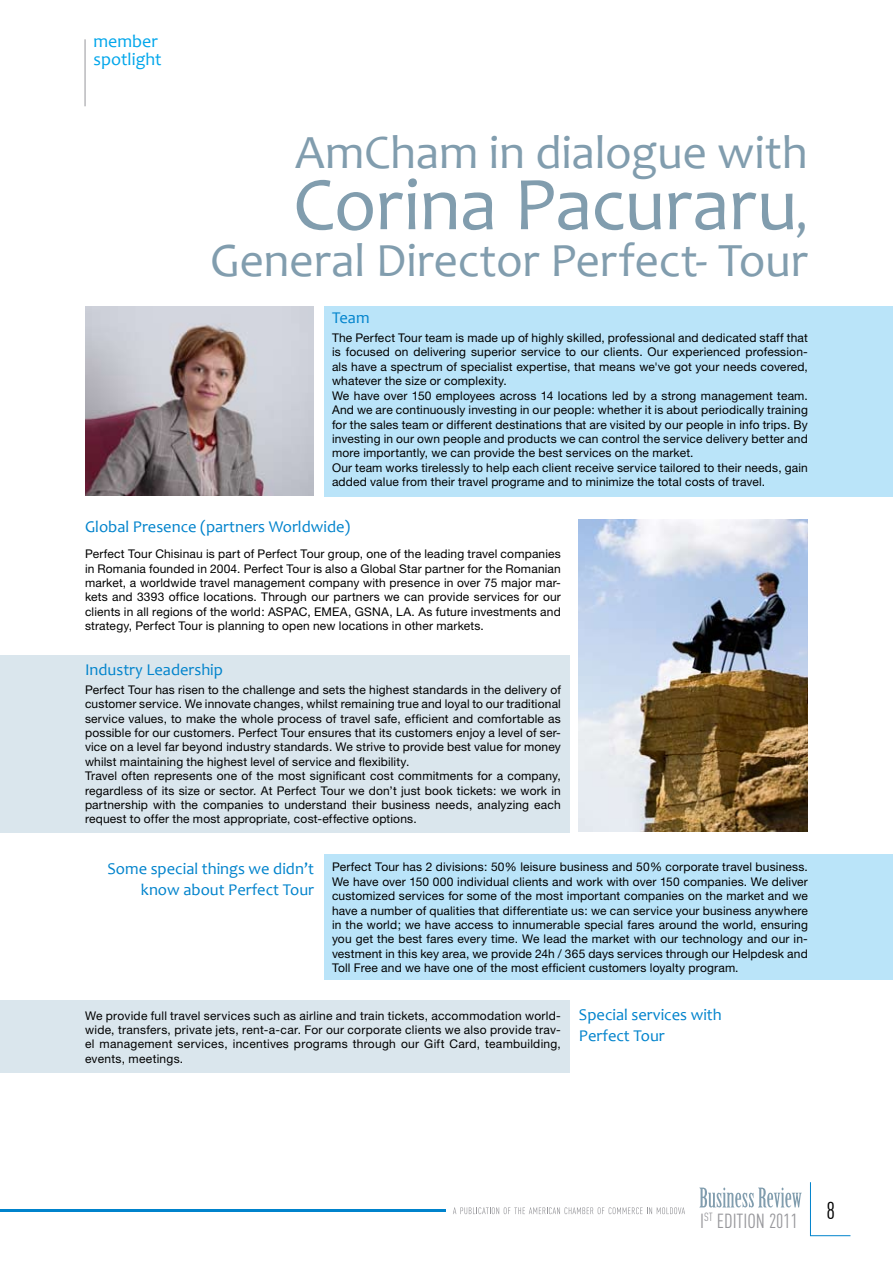
<style>
.page{position:relative;width:893px;height:1263px;background:#fff}
.page>*{position:absolute;margin:0;border:0;box-sizing:border-box;transform-origin:0 0}
.t1{font:76.5px "Candara";letter-spacing:-.01em;color:#819dae}
.t2{font:48px "Candara";letter-spacing:-.005em;color:#819dae}
.t3{font:20.1px "DIN Cond";color:#97979b}
.t4{font:18px/18px "Candara";color:#00a6eb}
.t5{font:16.5px/21px "Candara";color:#0083cc;text-align:right}
.t6{font:12px/14.4px "Helvetica Neue CE";letter-spacing:.015em;color:#000;text-align:justify}
.s1{font-size:48px}
</style>
<div class="page">
<hr style="left:0;top:1210px;width:445px;height:2px;background:#0083cc">
<svg style="left:453px;top:1207px;width:232px;height:7px"></svg>
<svg style="left:810px;top:1182px;width:40px;height:54px"></svg>
<svg style="left:699px;top:1187px;width:103px;height:20px"></svg>
<hr style="left:85px;top:39px;width:1px;height:67px;background:#97979b">
<div style="left:0;top:656px;width:569px;height:177px;background:#dae6ed"></div>
<div style="left:0;top:1000px;width:569px;height:72px;background:#dae6ed"></div>
<div style="left:325px;top:306px;width:568px;height:191px;background:#bae4f9"></div>
<div style="left:325px;top:854px;width:568px;height:125px;background:#bae4f9"></div>
<img style="left:579px;top:520px;width:228px;height:312px">
<img style="left:85px;top:307px;width:228px;height:188px">
<h3 class="t4" style="left:94px;top:32px;width:70px">member spotlight</h3>
<h2 class="t2" style="left:295px;top:122px;width:514px">AmCham in dialogue with</h2>
<h1 class="t1" style="left:293px;top:156px;width:516px">Corina Pacuraru<span class="s1">,</span></h1>
<h2 class="t2" style="left:210px;top:230px;width:599px">General Director Perfect- Tour</h2>
<h3 class="t5" style="left:332px;top:307px;width:39px">Team</h3>
<p class="t6" style="left:332px;top:331px;width:477px;text-align:left">The Perfect Tour team is made up of highly skilled, professional and dedicated staff that is focused on delivering superior service to our clients. Our experienced profession&shy;als have a spectrum of specialist expertise, that means we've got your needs covered, whatever the size or complexity.<br>We have over 150 employees across 14 locations led by a strong management team.<br>And we are continuously investing in our people: whether it is about periodically training for the sales team or different destinations that are visited by our people in info trips. By investing in our own people and products we can control the service delivery better and more importantly, we can provide the best services on the market.<br>Our team works tirelessly to help each client receive service tailored to their needs, gain added value from their travel programe and to minimize the total costs of travel.</p>
<h3 class="t5" style="left:85px;top:516px;width:267px">Global Presence (partners Worldwide)</h3>
<p class="t6" style="left:85px;top:547px;width:477px">Perfect Tour Chisinau is part of Perfect Tour group, one of the leading travel companies in Romania founded in 2004. Perfect Tour is also a Global Star partner for the Romanian market, a worldwide travel management company with presence in over 75 major mar&shy;kets and 3393 office locations. Through our partners we can provide services for our clients in all regions of the world: ASPAC, EMEA, GSNA, LA. As future investments and strategy, Perfect Tour is planning to open new locations in other markets.</p>
<h3 class="t5" style="left:85px;top:659px;width:140px">Industry Leadership</h3>
<p class="t6" style="left:85px;top:682px;width:477px;text-align:left">Perfect Tour has risen to the challenge and sets the highest standards in the delivery of customer service. We innovate changes, whilst remaining true and loyal to our traditional service values, to make the whole process of travel safe, efficient and comfortable as possible for our customers. Perfect Tour ensures that its customers enjoy a level of ser&shy;vice on a level far beyond industry standards. We strive to provide best value for money whilst maintaining the highest level of service and flexibility.<br>Travel often represents one of the most significant cost commitments for a company, regardless of its size or sector. At Perfect Tour we don’t just book tickets: we work in partnership with the companies to understand their business needs, analyzing each request to offer the most appropriate, cost-effective options.</p>
<p class="t6" style="left:332px;top:860px;width:477px">Perfect Tour has 2 divisions: 50% leisure business and 50% corporate travel business.<br>We have over 150 000 individual clients and work with over 150 companies. We deliver customized services for some of the most important companies on the market and we have a number of qualities that differentiate us: we can service your business anywhere in the world; we have access to innumerable special fares around the world, ensuring you get the best fares every time. We lead the market with our technology and our in&shy;vestment in this key area, we provide 24h / 365 days services through our Helpdesk and Toll Free and we have one of the most efficient customers loyalty program.</p>
<p class="t6" style="left:85px;top:1008px;width:477px">We provide full travel services such as airline and train tickets, accommodation world&shy;wide, transfers, private jets, rent-a-car. For our corporate clients we also provide trav&shy;el management services, incentives programs through our Gift Card, teambuilding, events, meetings.</p>
<h3 class="t5" style="left:108px;top:857px;width:208px">Some special things we didn’t know about Perfect Tour</h3>
<h3 class="t5" style="left:579px;top:1004px;width:144px;text-align:left">Special services with<br>Perfect Tour</h3>
<h3 class="t3" style="left:700px;top:1209px;width:136px">I<sup>ST</sup> EDITION 2011 <sup>8</sup></h3>
</div>
